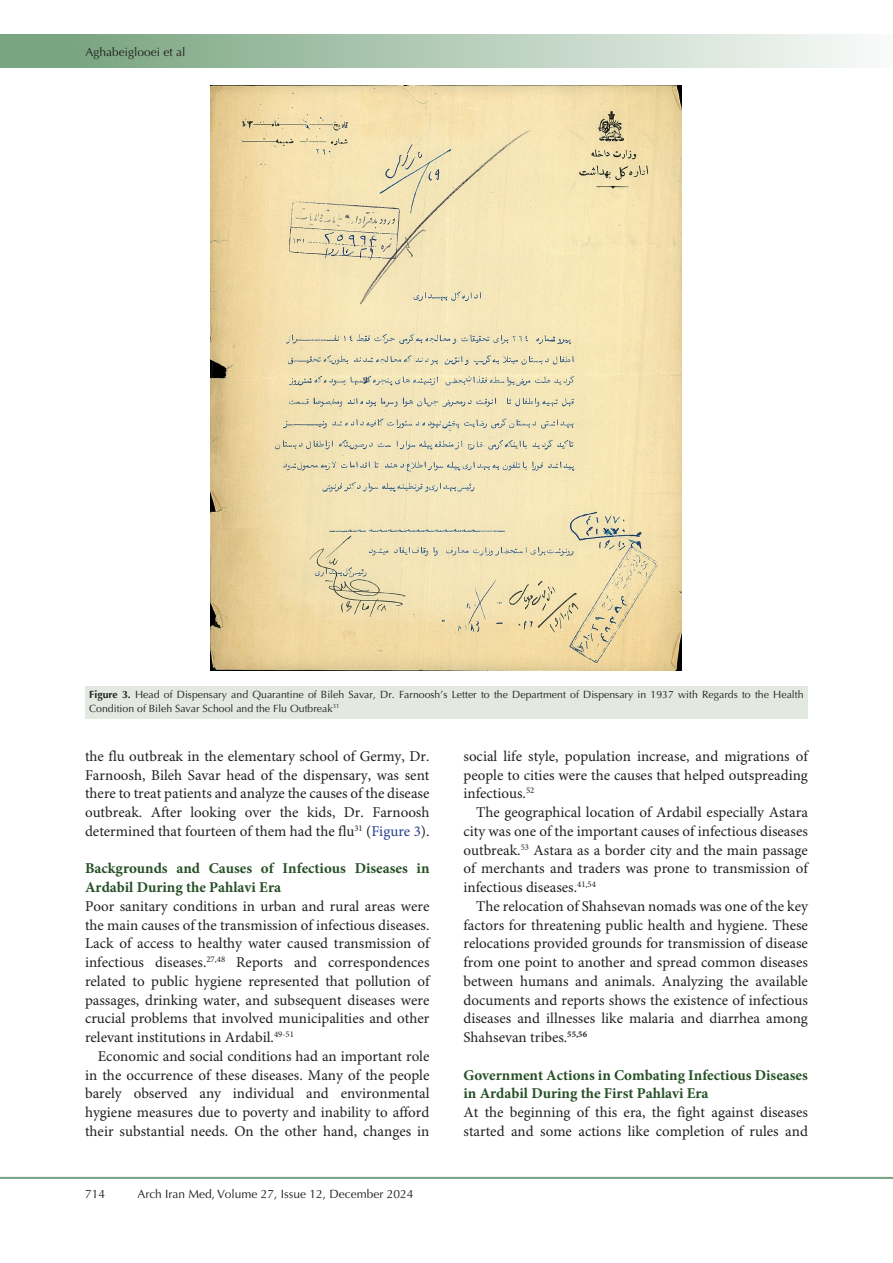
<style>
.page{position:relative;width:893px;height:1263px;background:#fff}
.page>*{position:absolute;margin:0;border:0;box-sizing:border-box;transform-origin:0 0}
.t1{font:15px/18.8px "Minion Pro";color:#231f20;text-align:justify}
.t2{font:700 15px/18.8px "Minion Pro";color:#265026}
.t3{font:12px "Optima LT Std";color:#231f20}
.t4{font:10.5px/13.5px "Optima LT Std";color:#231f20}
.s1{font-weight:700}
.s2{color:#253f8e}
</style>
<div class="page">
<div style="left:0;top:1177px;width:893px;height:2px;background:#0099e5;border:1px solid #7aa581"></div>
<div style="left:0;top:35px;width:893px;height:33px;background:linear-gradient(to right,#719f78,#f9fbf9)"></div>
<div style="left:85px;top:686px;width:723px;height:33px;background:#e3e8e1"></div>
<img style="left:210px;top:85px;width:472px;height:585px">
<p class="t3" style="left:85px;top:45px;width:102px">Aghabeiglooei et al</p>
<p class="t4" style="left:89px;top:688px;width:716px"><span class="s1">Figure 3.</span> Head of Dispensary and Quarantine of Bileh Savar, Dr. Farnoosh’s Letter to the Department of Dispensary in 1937 with Regards to the Health<br>Condition of Bileh Savar School and the Flu Outbreak<sup>31</sup></p>
<p class="t1" style="left:85px;top:747px;width:346px">the flu outbreak in the elementary school of Germy, Dr.<br>Farnoosh, Bileh Savar head of the dispensary, was sent there to treat patients and analyze the causes of the disease outbreak. After looking over the kids, Dr. Farnoosh determined that fourteen of them had the flu<sup>31</sup> (<span class="s2">Figure 3</span>).</p>
<p class="t2" style="left:85px;top:859px;width:346px">Backgrounds and Causes of Infectious Diseases in<br>Ardabil During the Pahlavi Era</p>
<p class="t1" style="left:85px;top:897px;width:346px">Poor sanitary conditions in urban and rural areas were the main causes of the transmission of infectious diseases.<br>Lack of access to healthy water caused transmission of infectious diseases.<sup>27,48</sup> Reports and correspondences related to public hygiene represented that pollution of passages, drinking water, and subsequent diseases were crucial problems that involved municipalities and other relevant institutions in Ardabil.<sup>49-51</sup></p>
<p class="t1" style="left:85px;top:1047px;width:346px;text-indent:13px">Economic and social conditions had an important role in the occurrence of these diseases. Many of the people barely observed any individual and environmental hygiene measures due to poverty and inability to afford their substantial needs. On the other hand, changes in</p>
<p class="t3" style="left:85px;top:1187px;width:22px">714</p>
<p class="t3" style="left:138px;top:1187px;width:277px">Arch Iran Med, Volume 27, Issue 12, December 2024</p>
<p class="t1" style="left:463px;top:747px;width:346px">social life style, population increase, and migrations of people to cities were the causes that helped outspreading infectious.<sup>52</sup></p>
<p class="t1" style="left:463px;top:803px;width:346px;text-indent:13px">The geographical location of Ardabil especially Astara city was one of the important causes of infectious diseases outbreak.<sup>53</sup> Astara as a border city and the main passage of merchants and traders was prone to transmission of infectious diseases.<sup>41,54</sup></p>
<p class="t1" style="left:463px;top:897px;width:346px;text-indent:13px">The relocation of Shahsevan nomads was one of the key factors for threatening public health and hygiene. These relocations provided grounds for transmission of disease from one point to another and spread common diseases between humans and animals. Analyzing the available documents and reports shows the existence of infectious diseases and illnesses like malaria and diarrhea among Shahsevan tribes.<sup>55,56</sup></p>
<p class="t2" style="left:463px;top:1065px;width:346px">Government Actions in Combating Infectious Diseases in Ardabil During the First Pahlavi Era</p>
<p class="t1" style="left:463px;top:1103px;width:346px">At the beginning of this era, the fight against diseases started and some actions like completion of rules and</p>
</div>
